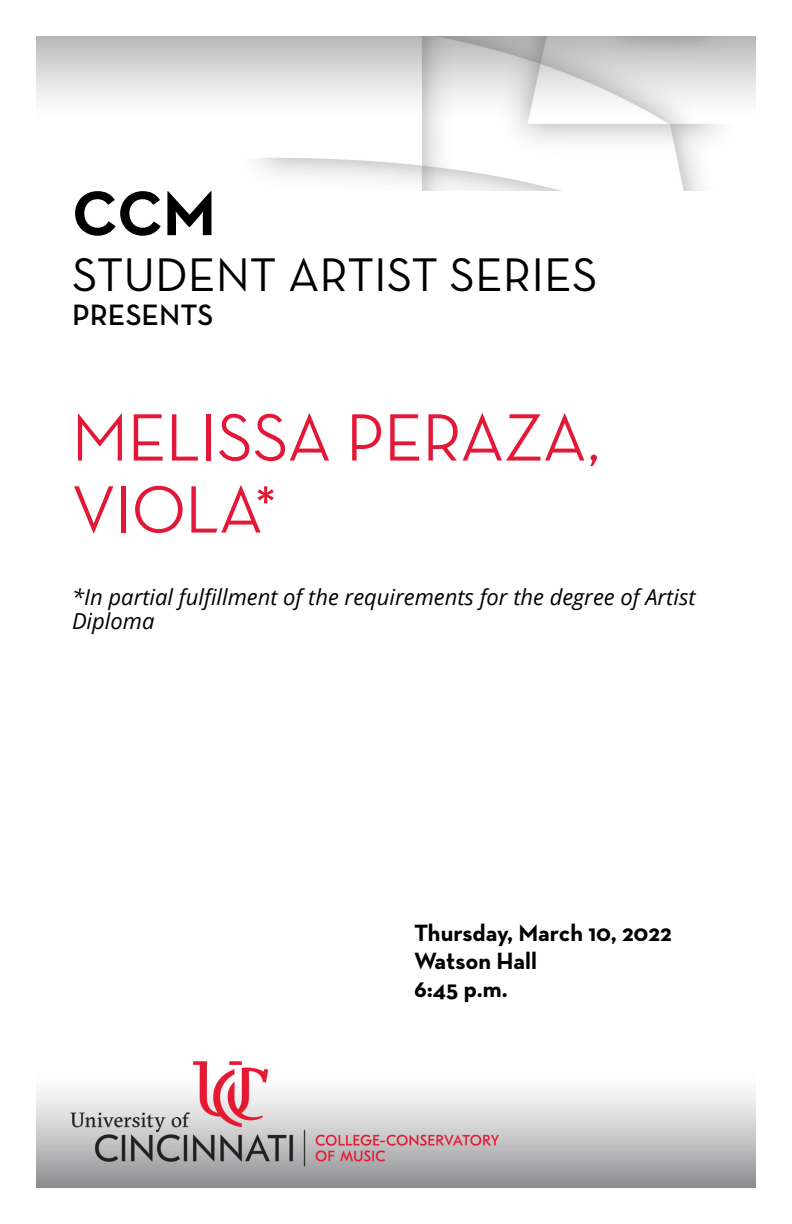
<style>
.page{position:relative;width:792px;height:1224px;background:#fff}
.page>*{position:absolute;margin:0;border:0;box-sizing:border-box;transform-origin:0 0}
.Concert_Title{font:500 68px/72px "Neutra Disp";color:#e31837}
.Page_Intro{font:700 64px "Neutra Text";color:#000}
.Page_Intro-2{font:48px "Neutra Text";color:#000}
.Page_Intro-3{font:600 30px "Neutra Text";color:#000}
.Date_Venue_Time{font:700 24px "Neutra Text";color:#000}
.Concert_Title-2{font:italic 22px/24px "Open Sans";color:#000}
</style>
<div class="page">
<img style="left:36px;top:36px;width:720px;height:154px">
<img style="left:36px;top:1061px;width:720px;height:127px">
<h1 class="Page_Intro" style="left:72px;top:173px;width:145px">CCM</h1>
<h1 class="Page_Intro-2" style="left:72px;top:246px;width:527px">STUDENT ARTIST SERIES</h1>
<h1 class="Page_Intro-3" style="left:72px;top:297px;width:143px">PRESENTS</h1>
<h1 class="Concert_Title" style="left:72px;top:402px;width:529px">MELISSA PERAZA,<br>VIOLA*</h1>
<h1 class="Concert_Title-2" style="left:72px;top:584px;width:625px">*In partial fulfillment of the requirements for the degree of Artist<br>Diploma</h1>
<h3 class="Date_Venue_Time" style="left:414px;top:918px;width:259px">Thursday, March 10, 2022</h3>
<h3 class="Date_Venue_Time" style="left:414px;top:946px;width:124px">Watson Hall</h3>
<h3 class="Date_Venue_Time" style="left:414px;top:974px;width:95px">6:45 p.m.</h3>
</div>
